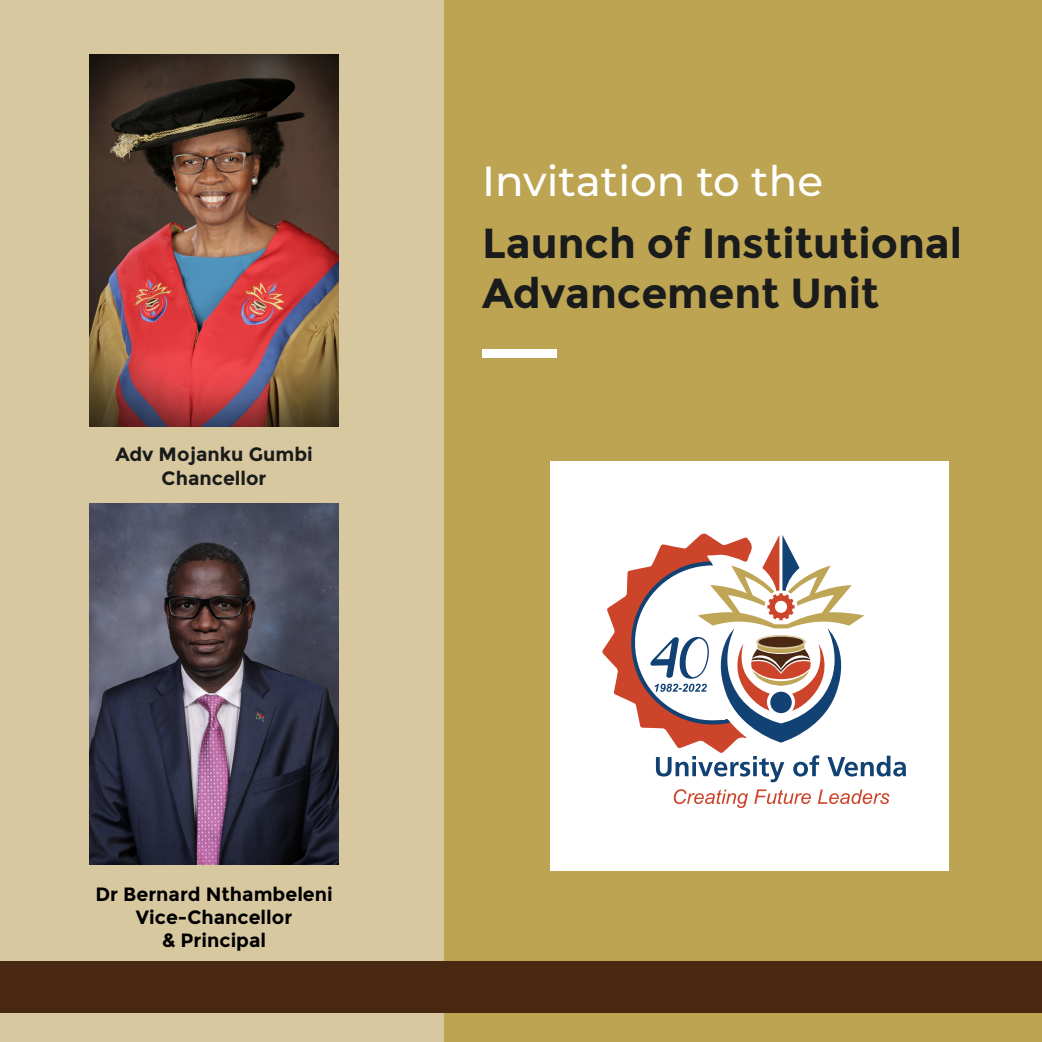
<style>
.page{position:relative;width:1042px;height:1042px;background:#bda453}
.page>*{position:absolute;margin:0;border:0;box-sizing:border-box;transform-origin:0 0}
.Main_Title_2{font:700 42px "Montserrat";color:#1a1b1b}
.Main_Title_1{font:500 42px "Montserrat";color:#fff}
.Main_Title_2-2{font:700 19.25px "Montserrat";color:#000001}
.Main_Title_2-3{font:700 19.25px "Montserrat";color:#1a1b1b}
</style>
<div class="page">
<div style="left:0;top:0;width:443px;height:1042px;background:#d8c89f"></div>
<div style="left:0;top:961px;width:1042px;height:52px;background:#492812"></div>
<div style="left:482px;top:349px;width:74px;height:8px;background:#fff"></div>
<div style="left:550px;top:461px;width:398px;height:410px;background:#fff"></div>
<img style="left:90px;top:54px;width:248px;height:373px">
<img style="left:90px;top:504px;width:248px;height:361px">
<svg style="left:674px;top:789px;width:74px;height:19px"></svg>
<svg style="left:754px;top:789px;width:57px;height:15px"></svg>
<svg style="left:818px;top:789px;width:71px;height:15px"></svg>
<svg style="left:602px;top:533px;width:304px;height:249px"></svg>
<p class="Main_Title_2-3" style="left:115px;top:443px;width:199px">Adv Mojanku Gumbi</p>
<p class="Main_Title_2-3" style="left:162px;top:466px;width:106px">Chancellor</p>
<p class="Main_Title_1" style="left:482px;top:152px;width:342px">Invitation to the</p>
<p class="Main_Title_2" style="left:482px;top:218px;width:481px">Launch of Institutional</p>
<p class="Main_Title_2" style="left:482px;top:268px;width:399px">Advancement Unit</p>
<p class="Main_Title_2-2" style="left:95px;top:882px;width:239px">Dr Bernard Nthambeleni</p>
<p class="Main_Title_2-2" style="left:136px;top:905px;width:158px">Vice-Chancellor</p>
<p class="Main_Title_2-2" style="left:162px;top:929px;width:106px">&amp; Principal</p>
</div>
